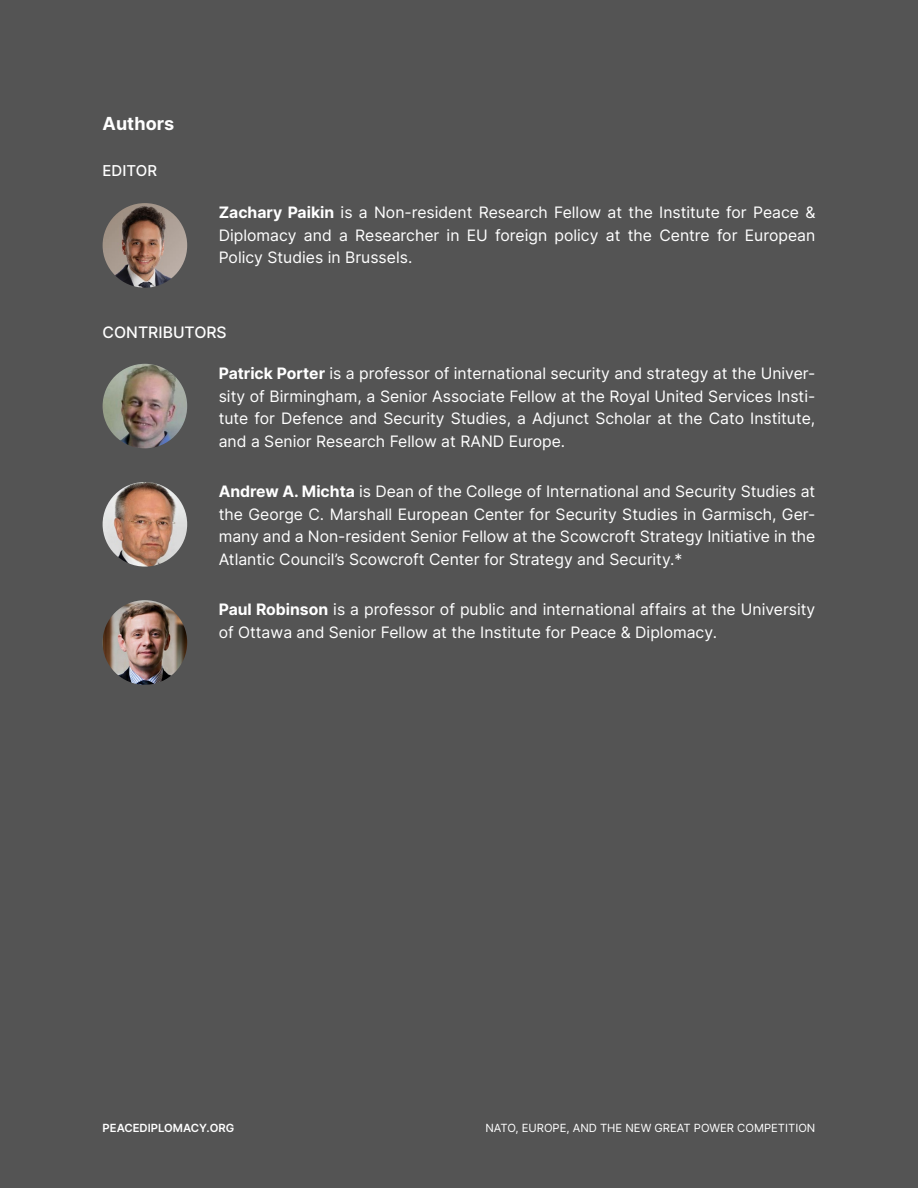
<style>
.page{position:relative;width:918px;height:1188px;background:#545454}
.page>*{position:absolute;margin:0;border:0;box-sizing:border-box;transform-origin:0 0}
.t1{font:700 18px "Inter";color:#fff}
.t2{font:15.75px/22.5px "Inter";color:#fff;text-align:justify}
.t3{font:500 15.75px "Inter";color:#fff}
.t4{font:500 15px "Inter";color:#fff}
.t5{font:11.25px "Inter";color:#fff}
.t6{font:600 11.25px "Inter";color:#fff}
.s1{font-weight:700}
</style>
<div class="page">
<img style="left:103px;top:203px;width:84px;height:85px;border-radius:42px">
<img style="left:103px;top:364px;width:84px;height:84px;border-radius:42px">
<img style="left:103px;top:482px;width:84px;height:85px;border-radius:42px">
<img style="left:103px;top:600px;width:84px;height:85px;border-radius:42px">
<p class="t1" style="left:103px;top:110px;width:73px">Authors</p>
<p class="t4" style="left:103px;top:160px;width:56px">EDITOR</p>
<p class="t2" style="left:219px;top:201px;width:598px"><span class="s1">Zachary Paikin</span> is a Non-resident Research Fellow at the Institute for Peace &amp; Diplomacy and a Researcher in EU foreign policy at the Centre for European Policy Studies in Brussels.</p>
<p class="t3" style="left:103px;top:320px;width:126px">CONTRIBUTORS</p>
<p class="t2" style="left:219px;top:362px;width:598px"><span class="s1">Patrick Porter</span> is a professor of international security and strategy at the Univer&shy;sity of Birmingham, a Senior Associate Fellow at the Royal United Services Insti&shy;tute for Defence and Security Studies, a Adjunct Scholar at the Cato Institute, and a Senior Research Fellow at RAND Europe.</p>
<p class="t2" style="left:219px;top:480px;width:598px"><span class="s1">Andrew A. Michta</span> is Dean of the College of International and Security Studies at the George C. Marshall European Center for Security Studies in Garmisch, Ger&shy;many and a Non-resident Senior Fellow at the Scowcroft Strategy Initiative in the Atlantic Council’s Scowcroft Center for Strategy and Security.*</p>
<p class="t2" style="left:219px;top:598px;width:598px"><span class="s1">Paul Robinson</span> is a professor of public and international affairs at the University of Ottawa and Senior Fellow at the Institute for Peace &amp; Diplomacy.</p>
<p class="t6" style="left:103px;top:1120px;width:133px">PEACEDIPLOMACY.ORG</p>
<p class="t5" style="left:485px;top:1120px;width:331px">NATO, EUROPE, AND THE NEW GREAT POWER COMPETITION</p>
</div>
